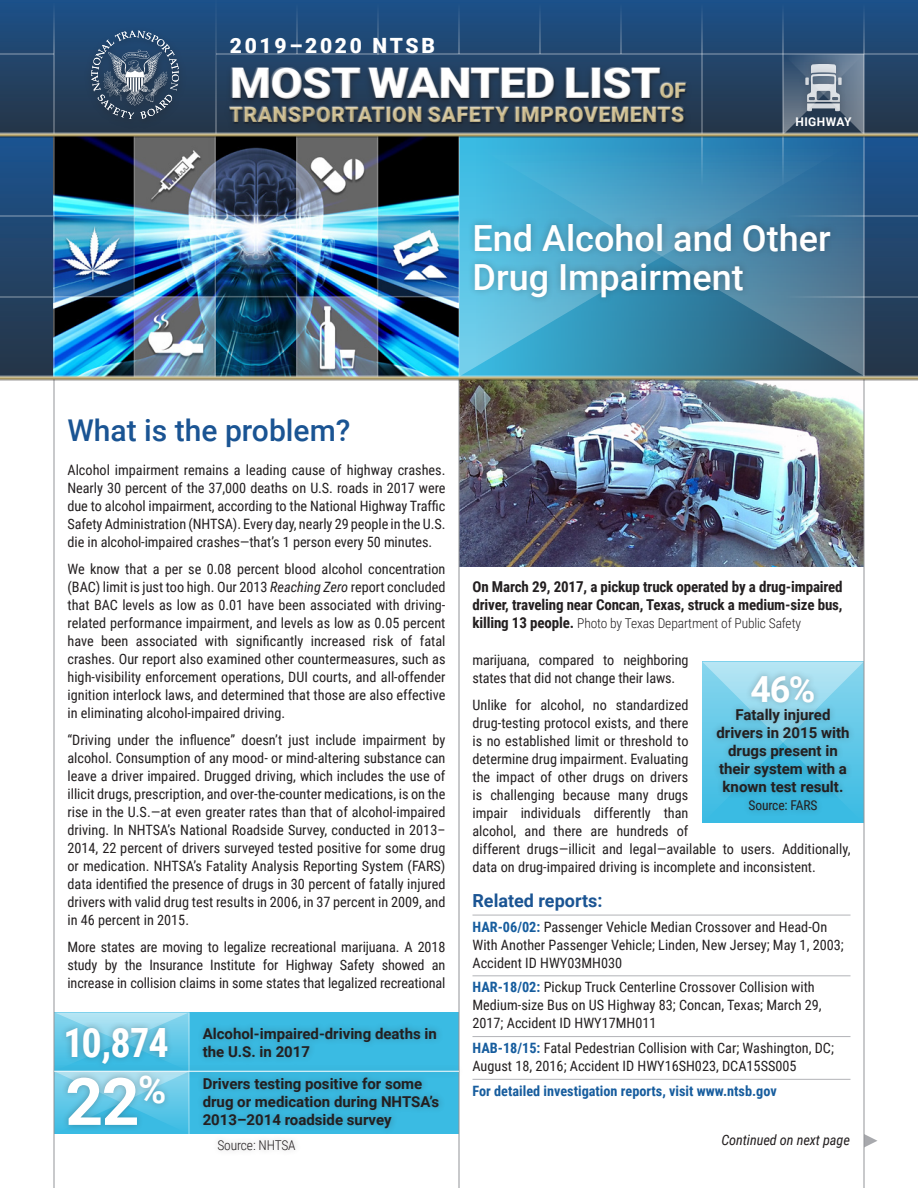
<style>
.page{position:relative;width:918px;height:1188px;background:#fff}
.page>*{position:absolute;margin:0;border:0;box-sizing:border-box;transform-origin:0 0}
.t1{font:700 65.7px "Roboto";color:#fff}
.t2{font:900 42px "Roboto";letter-spacing:-.015em;color:#fff;scale:1.12 1}
.t3{font:700 40.35px "Roboto Condensed";color:#fff}
.Title_-_issue{font:500 36px/39px "Roboto";color:#fff}
.t4{font:700 36px "Roboto";color:#fff}
.Big_question{font:500 30px "Roboto";color:#1a5493}
.t5{font:900 21px "Roboto";letter-spacing:.03em;color:#cebe90}
.t6{font:900 21px "Roboto";letter-spacing:.13em;color:#fff}
.t7{font:700 18px "Roboto";color:#1a5493}
.t8{font:700 15px/18px "Roboto";color:#231f20}
.t9{font:700 15px/18px "Roboto Condensed";letter-spacing:-.01em;color:#231f20}
.Paragraph_Style_1{font:14.25px/18px "Roboto Condensed";color:#231f20}
.t10{font:700 14.25px "Roboto Condensed";color:#175d9e}
.t11{font:italic 14.25px "Roboto Condensed";letter-spacing:-.005em;color:#231f20}
.t12{font:300 13.5px "Roboto Condensed";letter-spacing:-.01em;color:#231f20}
.t13{font:13.5px "Roboto Condensed";letter-spacing:-.01em;color:#231f20}
.t14{font:700 12px "Roboto";letter-spacing:.035em;color:#fff}
.s1{font-size:21px;color:#cebe90}
.s2{font-style:italic}
.s3{font-weight:700;font-size:15px}
.s4{font-weight:700;color:#175d9e}
</style>
<div class="page">
<div style="left:0;top:135px;width:918px;height:243px;background:linear-gradient(to bottom,#1c5591,#273545)"></div>
<div style="left:0;top:0;width:918px;height:135px;background:linear-gradient(to bottom,#1d5189,#273546)"></div>
<hr style="left:0;top:54px;width:54px;height:1px;background:#fff">
<hr style="left:216px;top:54px;width:702px;height:1px;background:#fff">
<hr style="left:621px;top:0;width:1px;height:54px;background:#fff">
<hr style="left:540px;top:0;width:1px;height:54px;background:#fff">
<hr style="left:459px;top:0;width:1px;height:54px;background:#fff">
<hr style="left:378px;top:1px;width:1px;height:54px;background:#fff">
<hr style="left:216px;top:0;width:1px;height:134px;background:#fff">
<hr style="left:297px;top:0;width:1px;height:54px;background:#fff">
<hr style="left:54px;top:0;width:1px;height:135px;background:#fff">
<hr style="left:702px;top:0;width:1px;height:54px;background:#fff">
<div style="left:223px;top:64px;width:470px;height:69px;background:#231f20;opacity:.55"></div>
<div style="left:229px;top:68px;width:459px;height:56px;background:#231f20;opacity:.3"></div>
<hr style="left:864px;top:0;width:1px;height:54px;background:#fff">
<hr style="left:783px;top:0;width:1px;height:54px;background:#fff">
<hr style="left:702px;top:54px;width:1px;height:81px;background:#fff">
<hr style="left:864px;top:54px;width:1px;height:81px;background:#fff">
<div style="left:84px;top:26px;width:103px;height:104px;background:#231f20;opacity:.55"></div>
<svg style="left:91px;top:30px;width:88px;height:89px;background:#465d77"></svg>
<hr style="left:0;top:216px;width:54px;height:1px;background:#fff">
<hr style="left:783px;top:216px;width:135px;height:1px;background:#fff">
<hr style="left:0;top:297px;width:54px;height:1px;background:#fff">
<hr style="left:783px;top:297px;width:135px;height:1px;background:#fff">
<hr style="left:864px;top:135px;width:1px;height:241px;background:#fff">
<svg style="left:460px;top:138px;width:404px;height:237px;background:#3e90b5"></svg>
<div style="left:467px;top:216px;width:371px;height:89px;background:#231f20;opacity:.3"></div>
<img style="left:55px;top:138px;width:404px;height:237px">
<hr style="left:54px;top:135px;width:1px;height:243px;background:#fff">
<hr style="left:459px;top:135px;width:1px;height:243px;background:#fff">
<hr style="left:783px;top:135px;width:1px;height:54px;background:#fff">
<hr style="left:702px;top:135px;width:1px;height:54px;background:#fff">
<svg style="left:783px;top:54px;width:81px;height:78px;background:#637588"></svg>
<div style="left:54px;top:1012px;width:405px;height:122px;background:#3abbe3"></div>
<svg style="left:55px;top:1012px;width:134px;height:9px"></svg>
<hr style="left:54px;top:378px;width:1px;height:810px;background:#939598">
<hr style="left:472px;top:915px;width:378px;height:1px;background:#b2b3b7">
<hr style="left:472px;top:975px;width:378px;height:1px;background:#b2b3b7">
<hr style="left:472px;top:1036px;width:378px;height:1px;background:#b2b3b7">
<hr style="left:472px;top:1079px;width:378px;height:1px;background:#b2b3b7">
<svg style="left:702px;top:662px;width:162px;height:162px;background:#72cde9"></svg>
<div style="left:710px;top:669px;width:146px;height:148px;background:#231f20;opacity:.3"></div>
<svg style="left:865px;top:1134px;width:13px;height:13px"></svg>
<img style="left:460px;top:381px;width:404px;height:186px">
<hr style="left:459px;top:378px;width:1px;height:810px;background:#939598">
<hr style="left:864px;top:378px;width:1px;height:810px;background:#939598">
<div style="left:0;top:375px;width:918px;height:5px;background:#fff;opacity:.5"></div>
<div style="left:0;top:376px;width:918px;height:5px;background:#231f20;opacity:.3"></div>
<hr style="left:189px;top:1012px;width:1px;height:122px;background:#fff">
<div style="left:48px;top:1021px;width:417px;height:136px;background:#231f20;opacity:.3"></div>
<hr style="left:54px;top:1071px;width:405px;height:1px;background:#fff">
<hr style="left:0;top:132px;width:918px;height:4px;background:#546270">
<div style="left:0;top:133px;width:918px;height:5px;background:#231f20;opacity:.3"></div>
<p class="t6" style="left:230px;top:31px;width:207px">2019–2020 NTSB</p>
<h2 class="t2" style="left:230px;top:54px;width:408px">MOST WANTED LIST<span class="s1">OF</span></h2>
<h3 class="t5" style="left:230px;top:100px;width:456px">TRANSPORTATION SAFETY IMPROVEMENTS</h3>
<p class="t14" style="left:795px;top:113px;width:58px">HIGHWAY</p>
<p class="Title_-_issue" style="left:472px;top:217px;width:360px">End Alcohol and Other<br>Drug Impairment</p>
<p class="Big_question" style="left:68px;top:409px;width:284px">What is the problem?</p>
<p class="Paragraph_Style_1" style="left:68px;top:460px;width:380px;text-align:justify">Alcohol impairment remains a leading cause of highway crashes.<br>Nearly 30 percent of the 37,000 deaths on U.S. roads in 2017 were due to alcohol impairment, according to the National Highway Traffic Safety Administration (NHTSA). Every day, nearly 29 people in the U.S. die in alcohol-impaired crashes—that’s 1 person every 50 minutes.</p>
<p class="Paragraph_Style_1" style="left:68px;top:559px;width:380px;text-align:justify">We know that a per se 0.08 percent blood alcohol concentration (BAC) limit is just too high. Our 2013 <span class="s2">Reaching Zero</span> report concluded that BAC levels as low as 0.01 have been associated with driving&shy;related performance impairment, and levels as low as 0.05 percent have been associated with significantly increased risk of fatal crashes. Our report also examined other countermeasures, such as high-visibility enforcement operations, DUI courts, and all-offender ignition interlock laws, and determined that those are also effective in eliminating alcohol-impaired driving.</p>
<p class="Paragraph_Style_1" style="left:68px;top:730px;width:380px;text-align:justify">“Driving under the influence” doesn’t just include impairment by alcohol. Consumption of any mood- or mind-altering substance can leave a driver impaired. Drugged driving, which includes the use of illicit drugs, prescription, and over-the-counter medications, is on the rise in the U.S.—at even greater rates than that of alcohol-impaired driving. In NHTSA’s National Roadside Survey, conducted in 2013– 2014, 22 percent of drivers surveyed tested positive for some drug or medication. NHTSA’s Fatality Analysis Reporting System (FARS) data identified the presence of drugs in 30 percent of fatally injured drivers with valid drug test results in 2006, in 37 percent in 2009, and in 46 percent in 2015.</p>
<p class="Paragraph_Style_1" style="left:68px;top:937px;width:379px;text-align:justify">More states are moving to legalize recreational marijuana. A 2018 study by the Insurance Institute for Highway Safety showed an increase in collision claims in some states that legalized recreational</p>
<p class="t3" style="left:65px;top:1015px;width:106px">10,874</p>
<p class="t8" style="left:203px;top:1025px;width:236px">Alcohol-impaired-driving deaths in the U.S. in 2017</p>
<p class="t1" style="left:65px;top:1056px;width:102px">22<sup>%</sup></p>
<p class="t8" style="left:203px;top:1074px;width:238px">Drivers testing positive for some drug or medication during NHTSA’s<br>2013–2014 roadside survey</p>
<p class="t12" style="left:217px;top:1135px;width:80px">Source: NHTSA</p>
<p class="t9" style="left:472px;top:577px;width:372px">On March 29, 2017, a pickup truck operated by a drug-impaired driver, traveling near Concan, Texas, struck a medium-size bus,</p>
<p class="t12" style="left:472px;top:613px;width:330px"><span class="s3">killing 13 people.</span> Photo by Texas Department of Public Safety</p>
<p class="Paragraph_Style_1" style="left:472px;top:651px;width:217px">marijuana, compared to neighboring states that did not change their laws.</p>
<p class="Paragraph_Style_1" style="left:472px;top:696px;width:379px">Unlike for alcohol, no standardized<br>drug-testing protocol exists, and there<br>is no established limit or threshold to<br>determine drug impairment. Evaluating<br>the impact of other drugs on drivers<br>is challenging because many drugs<br>impair individuals differently than<br>alcohol, and there are hundreds of<br>different drugs—illicit and legal—available to users. Additionally, data on drug-impaired driving is incomplete and inconsistent.</p>
<p class="t7" style="left:472px;top:888px;width:131px">Related reports:</p>
<p class="Paragraph_Style_1" style="left:472px;top:917px;width:373px"><span class="s4">HAR-06/02:</span> Passenger Vehicle Median Crossover and Head-On<br>With Another Passenger Vehicle; Linden, New Jersey; May 1, 2003;<br>Accident ID HWY03MH030</p>
<p class="Paragraph_Style_1" style="left:472px;top:978px;width:351px"><span class="s4">HAR-18/02:</span> Pickup Truck Centerline Crossover Collision with<br>Medium-size Bus on US Highway 83; Concan, Texas; March 29,<br>2017; Accident ID HWY17MH011</p>
<p class="Paragraph_Style_1" style="left:472px;top:1039px;width:363px"><span class="s4">HAB-18/15:</span> Fatal Pedestrian Collision with Car; Washington, DC;<br>August 18, 2016; Accident ID HWY16SH023, DCA15SS005</p>
<p class="t10" style="left:472px;top:1081px;width:306px">For detailed investigation reports, visit www.ntsb.gov</p>
<p class="t4" style="left:750px;top:664px;width:67px">46%</p>
<p class="t8" style="left:716px;top:705px;width:135px;text-align:center">Fatally injured drivers in 2015 with drugs present in their system with a known test result.</p>
<p class="t13" style="left:749px;top:796px;width:70px">Source: FARS</p>
<p class="t11" style="left:721px;top:1130px;width:130px">Continued on next page</p>
</div>
